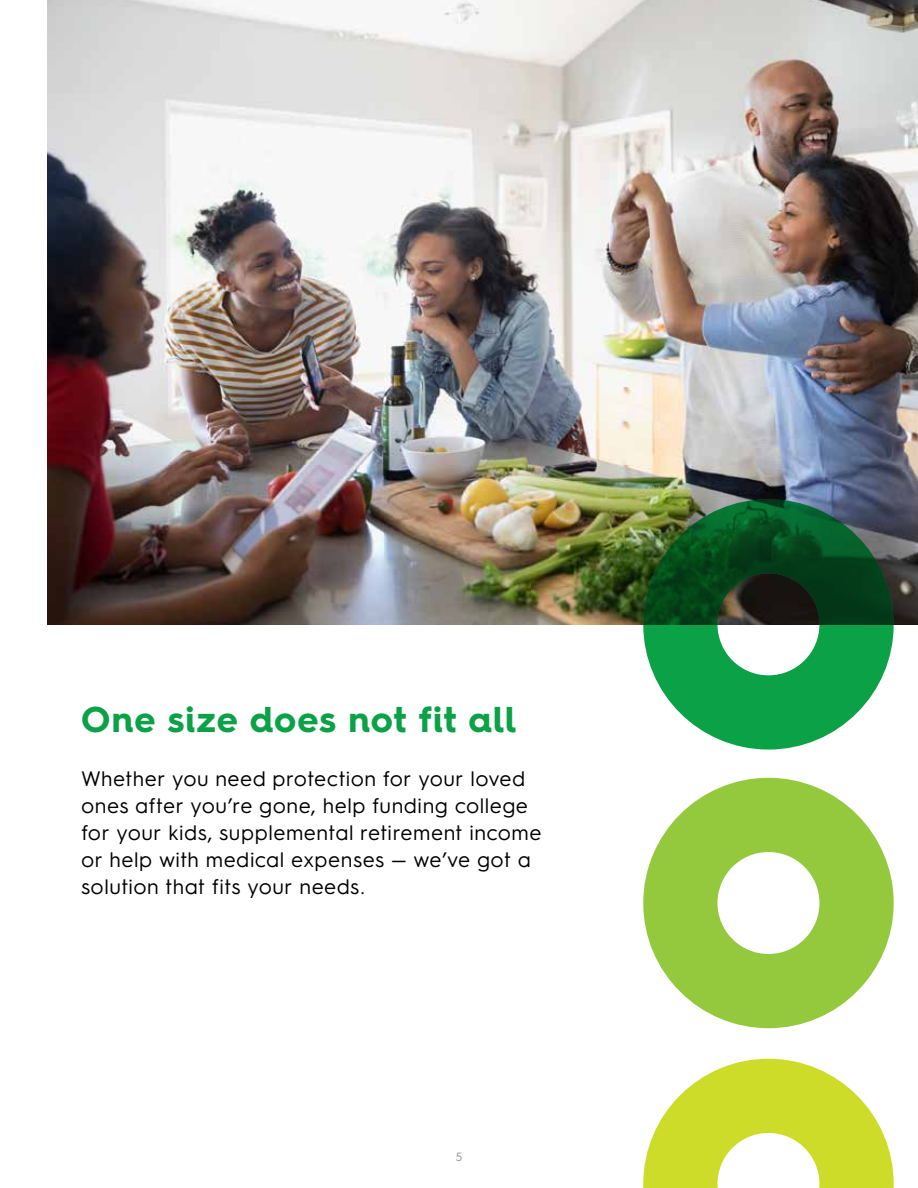
<style>
.page{position:relative;width:918px;height:1188px;background:#fff}
.page>*{position:absolute;margin:0;border:0;box-sizing:border-box;transform-origin:0 0}
.t1{font:700 36px "Hurme Geometric Sans 4";letter-spacing:.025em;color:#0aa147}
.t2{font:21px/27px "Hurme Geometric Sans 3";letter-spacing:.025em;color:#000}
.t3{font:12px "Hurme Geometric Sans 3";color:#939598}
</style>
<div class="page">
<img style="left:47px;top:0;width:871px;height:624px">
<div style="left:643px;top:499px;width:251px;height:251px;border:74px solid #0aa147;border-radius:50%"></div>
<div style="left:643px;top:778px;width:251px;height:250px;border:74px solid #95c93d;border-radius:50%"></div>
<svg style="left:643px;top:1059px;width:251px;height:129px"></svg>
<h1 class="t1" style="left:81px;top:694px;width:437px">One size does not fit all</h1>
<p class="t2" style="left:81px;top:764px;width:462px">Whether you need protection for your loved ones after you’re gone, help funding college for your kids, supplemental retirement income or help with medical expenses — we’ve got a solution that fits your needs.</p>
<p class="t3" style="left:456px;top:1148px;width:8px">5</p>
</div>
